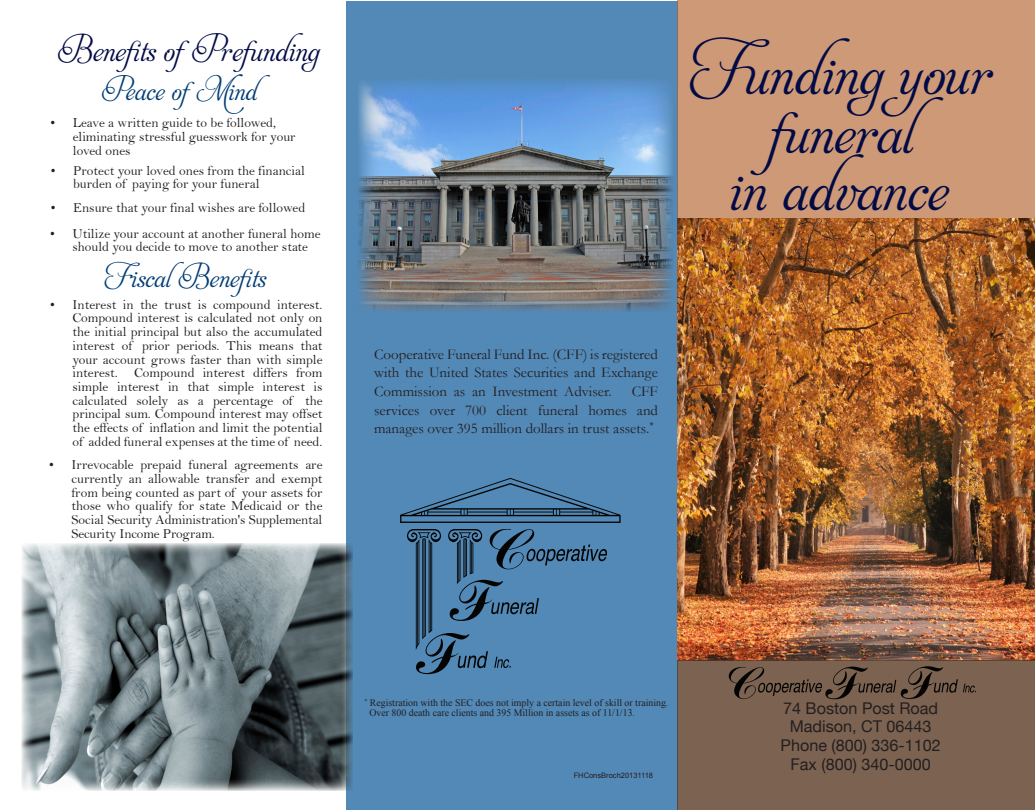
<style>
.page{position:relative;width:1035px;height:810px;background:#fff}
.page>*{position:absolute;margin:0;border:0;box-sizing:border-box;transform-origin:0 0}
.t1{font:47.38px/58.8px "Aphrodite Text";color:#020b45}
.t2{font:23.62px "Aphrodite Text";color:#020b45}
.t3{font:21.12px "Aphrodite Text";color:#003d76}
.t4{font:16.25px/18.6px "Helvetica Neue";color:#231f20;text-align:center}
.t5{font:15px/18.6px "Garamond";color:#231f20;text-align:justify}
.t6{font:13.75px/13.8px "Bell";color:#231f20}
.t7{font:10px/10px "Times New Roman";color:#231f20}
.t8{font:7.5px "Arial";color:#231f20}
.s1{font-family:"Bell"}
</style>
<div class="page">
<div style="left:346px;top:1px;width:332px;height:809px;background:#5389b7"></div>
<div style="left:678px;top:0;width:357px;height:225px;background:#ce9976"></div>
<img style="left:358px;top:81px;width:315px;height:231px">
<img style="left:677px;top:219px;width:358px;height:441px">
<div style="left:678px;top:660px;width:357px;height:150px;background:#7b6251"></div>
<svg style="left:400px;top:478px;width:221px;height:45px"></svg>
<svg style="left:407px;top:529px;width:200px;height:145px"></svg>
<img style="left:22px;top:543px;width:331px;height:247px">
<svg style="left:729px;top:666px;width:247px;height:33px"></svg>
<h2 class="t2" style="left:57px;top:39px;width:264px">Benefits ofPrefunding</h2>
<h3 class="t3" style="left:101px;top:81px;width:174px">Peace ofMind</h3>
<p class="t6" style="left:73px;top:116px;width:224px;text-indent:-22px">• Leave a written guide to be followed, eliminating stressful guesswork for your loved ones</p>
<p class="t6" style="left:73px;top:163px;width:233px;text-indent:-22px">• Protect your loved ones from the financial burden of paying for your funeral</p>
<p class="t6" style="left:51px;top:201px;width:256px">• Ensure that your final wishes are followed</p>
<p class="t6" style="left:72px;top:226px;width:250px;text-indent:-22px">• Utilize your account at another funeral home should you decide to move to another state</p>
<h3 class="t3" style="left:104px;top:268px;width:164px">FiscalBenefits</h3>
<p class="t6" style="left:73px;top:297px;width:252px;text-align:justify;text-indent:-23px">• Interest in the trust is compound interest.<br>Compound interest is calculated not only on the initial principal but also the accumulated interest of prior periods. This means that your account grows faster than with simple interest. Compound interest differs from simple interest in that simple interest is calculated solely as a percentage of the principal sum. Compound interest may offset the effects of inflation and limit the potential of added funeral expenses at the time of need.</p>
<p class="t6" style="left:71px;top:458px;width:252px;text-align:justify;text-indent:-22px">• Irrevocable prepaid funeral agreements are currently an allowable transfer and exempt from being counted as part of your assets for those who qualify for state Medicaid or the Social Security Administration's Supplemental Security Income Program.</p>
<h1 class="t1" style="left:769px;top:49px;width:224px;text-indent:-81px">Funding your funeral</h1>
<h1 class="t1" style="left:729px;top:165px;width:220px">in advance</h1>
<p class="t5" style="left:374px;top:345px;width:285px">Cooperative Funeral Fund Inc. (CFF) is registered with the United States Securities and Exchange Commission as an Investment Adviser.</p>
<p class="t5" style="left:374px;top:382px;width:286px;text-indent:258px">CFF services over 700 client funeral homes and manages over 395 million dollars in trust assets<span class="s1">.</span><sup>*</sup></p>
<p class="t7" style="left:369px;top:698px;width:301px;text-indent:-5px"><sup>*</sup> Registration with the SEC does not imply a certain level of skill or training.<br>Over 800 death care clients and 395 Million in assets as of 11/1/13.</p>
<p class="t8" style="left:574px;top:770px;width:81px">FHConsBroch20131118</p>
<p class="t4" style="left:781px;top:698px;width:162px">74 Boston Post Road<br>Madison, CT 06443<br>Phone (800) 336-1102<br>Fax (800) 340-0000</p>
</div>
